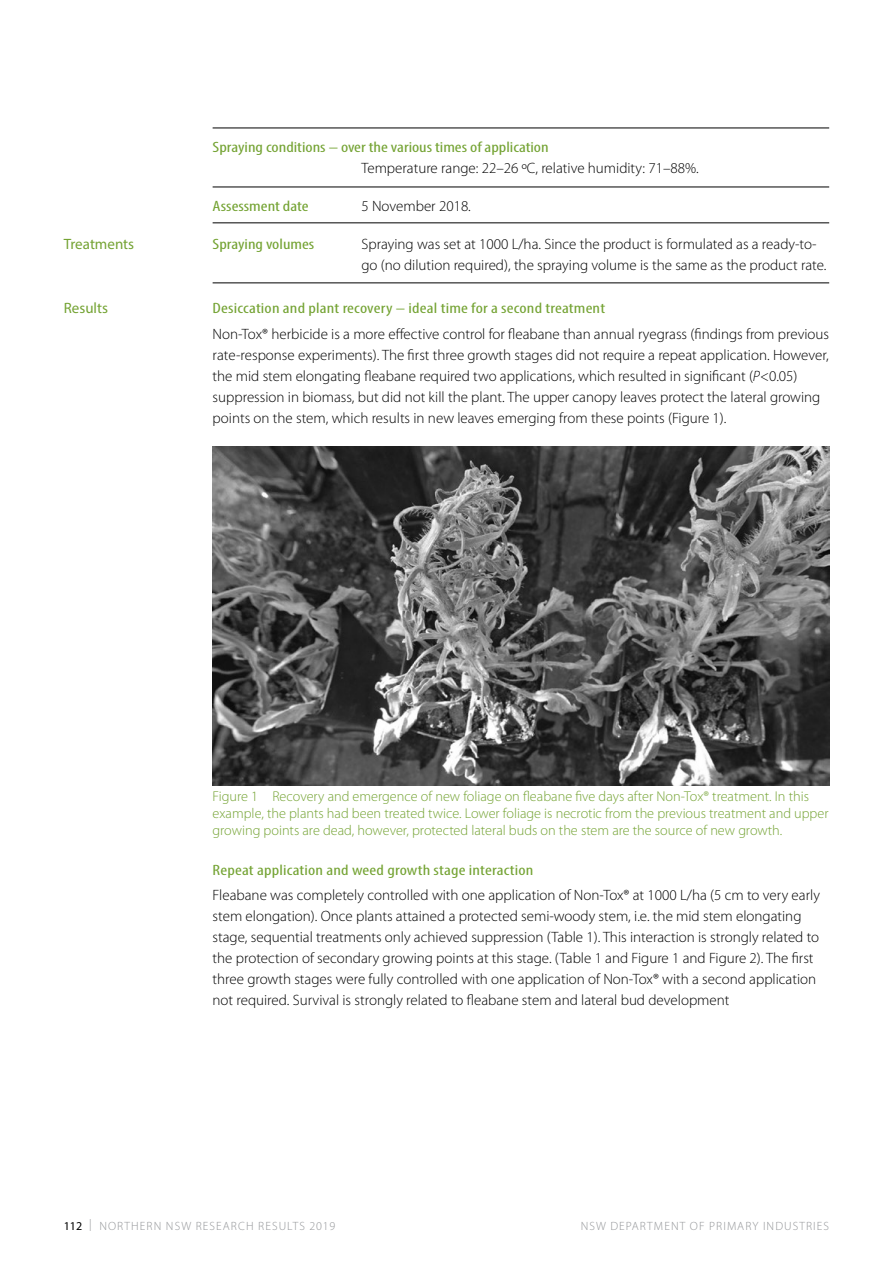
<style>
.page{position:relative;width:893px;height:1263px;background:#fff}
.page>*{position:absolute;margin:0;border:0;box-sizing:border-box;transform-origin:0 0}
.body_-_sub_para{font:300 15px/21px "Myriad Pro";color:#000}
.body_-_site_det_1st{font:300 15px/21px "Myriad Pro";color:#000}
.body_-_site_details{font:condensed 15px/21px "Myriad Pro";color:#74a333;scale:1.25 1}
.H4_-_body{font:condensed 15px "Myriad Pro";letter-spacing:.01em;color:#74a333;scale:1.25 1}
.body_-_site_det_1st-2{font:condensed 15px "Myriad Pro";color:#74a333;scale:1.25 1}
.body_-_site_details-2{font:300 15px "Myriad Pro";color:#000}
.body_-_site_det_1st-3{font:15px "Myriad Pro";color:#74a333}
.H4_-_body-2{font:15px "Myriad Pro";color:#74a333}
.Caption_-_below{font:300 14.25px/17.1px "Myriad Pro";color:#74a333}
.t1{font:300 12px "Myriad Pro";letter-spacing:.09em;color:#939598}
.s1{font-weight:300;font-stretch:normal;color:#000}
.s2{font-style:italic}
.s3{font-weight:400;color:#000}
</style>
<div class="page">
<hr style="left:213px;top:128px;width:616px;height:1px;background:#000">
<hr style="left:213px;top:187px;width:616px;height:1px;background:#000">
<hr style="left:213px;top:222px;width:616px;height:1px;background:#000">
<hr style="left:213px;top:282px;width:616px;height:1px;background:#000">
<img style="left:213px;top:447px;width:616px;height:338px">
<p class="body_-_site_details" style="left:361px;top:136px;width:271px;text-indent:-149px">Spraying conditions – over the various times of application<br><span class="s1">Temperature range: 22–26 ºC, relative humidity: 71–88%.</span></p>
<p class="body_-_site_details" style="left:213px;top:195px;width:78px">Assessment date</p>
<p class="body_-_site_details-2" style="left:361px;top:197px;width:111px">5 November 2018.</p>
<p class="body_-_site_det_1st-3" style="left:64px;top:234px;width:72px">Treatments</p>
<p class="body_-_site_det_1st-2" style="left:213px;top:235px;width:83px">Spraying volumes</p>
<p class="body_-_site_det_1st" style="left:361px;top:233px;width:467px">Spraying was set at 1000 L/ha. Since the product is formulated as a ready-to&shy;go (no dilution required), the spraying volume is the same as the product rate.</p>
<h3 class="H4_-_body-2" style="left:64px;top:299px;width:46px">Results</h3>
<h3 class="H4_-_body" style="left:213px;top:299px;width:315px">Desiccation and plant recovery – ideal time for a second treatment</h3>
<p class="body_-_sub_para" style="left:213px;top:323px;width:618px">Non-Tox® herbicide is a more effective control for fleabane than annual ryegrass (findings from previous rate-response experiments). The first three growth stages did not require a repeat application. However, the mid stem elongating fleabane required two applications, which resulted in significant (<span class="s2">P</span>&lt;0.05) suppression in biomass, but did not kill the plant. The upper canopy leaves protect the lateral growing points on the stem, which results in new leaves emerging from these points (Figure 1).</p>
<p class="Caption_-_below" style="left:213px;top:788px;width:617px">Figure 1 Recovery and emergence of new foliage on fleabane five days after Non-Tox® treatment. In this example, the plants had been treated twice. Lower foliage is necrotic from the previous treatment and upper growing points are dead, however, protected lateral buds on the stem are the source of new growth.</p>
<h3 class="H4_-_body" style="left:213px;top:861px;width:258px">Repeat application and weed growth stage interaction</h3>
<p class="body_-_sub_para" style="left:213px;top:885px;width:609px">Fleabane was completely controlled with one application of Non-Tox® at 1000 L/ha (5 cm to very early stem elongation). Once plants attained a protected semi-woody stem, i.e. the mid stem elongating stage, sequential treatments only achieved suppression (Table 1). This interaction is strongly related to the protection of secondary growing points at this stage. (Table 1 and Figure 1 and Figure 2). The first three growth stages were fully controlled with one application of Non-Tox® with a second application not required. Survival is strongly related to fleabane stem and lateral bud development</p>
<p class="t1" style="left:64px;top:1219px;width:273px"><span class="s3">112</span> | NORTHERN NSW RESEARCH RESULTS 2019</p>
<p class="t1" style="left:581px;top:1219px;width:250px">NSW DEPARTMENT OF PRIMARY INDUSTRIES</p>
</div>
